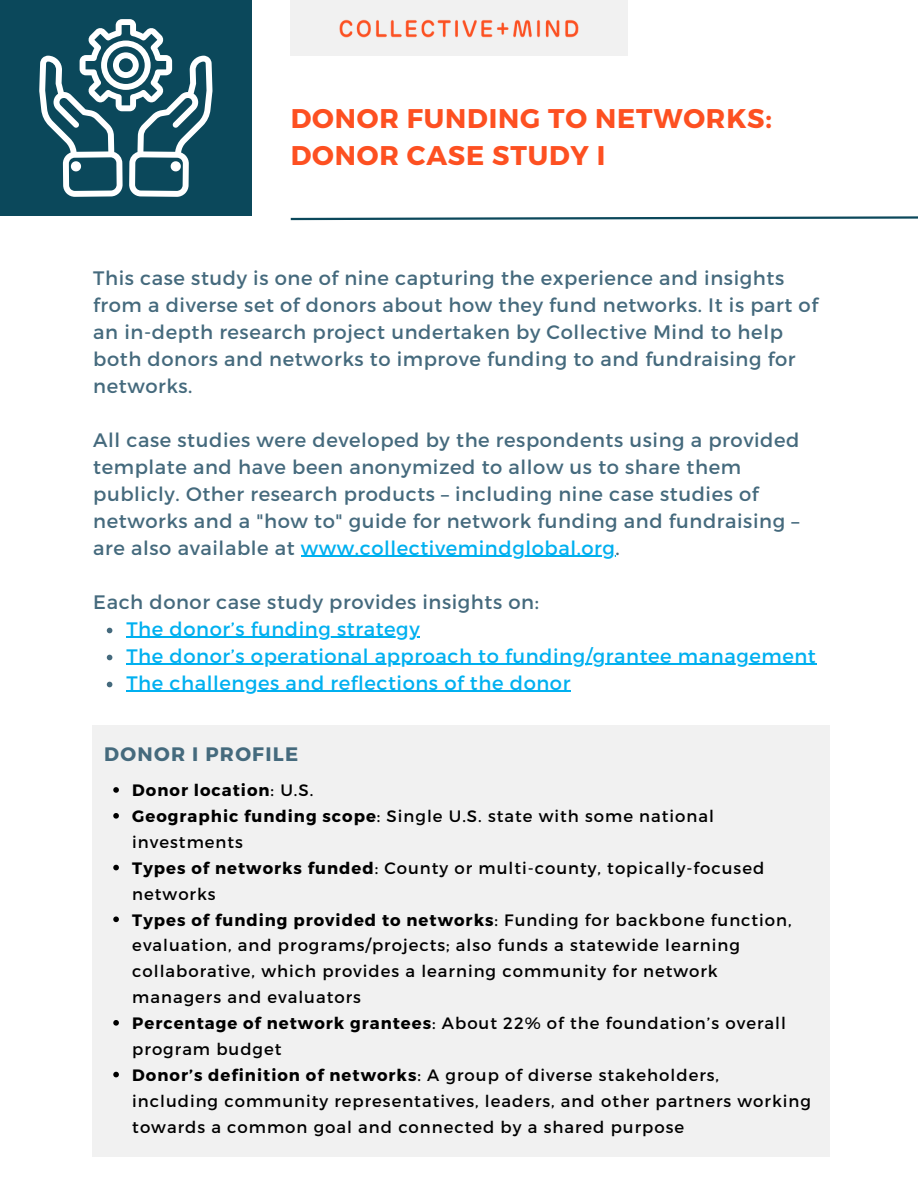
<style>
.page{position:relative;width:918px;height:1188px;background:#fff}
.page>*{position:absolute;margin:0;border:0;box-sizing:border-box;transform-origin:0 0}
.t1{font:700 27px/37.2px "Montserrat";letter-spacing:.03em;color:#fd5021}
.t2{font:19.5px/27px "Montserrat";letter-spacing:.03em;color:#456a7d}
.t3{font:19.5px/27px "Montserrat";letter-spacing:.03em;color:#00b0f0}
.t4{font:700 19.5px "Montserrat";letter-spacing:.065em;color:#456a7d}
.t5{font:16.5px/25.8px "Montserrat";letter-spacing:.06em;color:#000}
.s1{color:#00b0f0}
.s2{font-weight:700}
</style>
<div class="page">
<div style="left:0;top:0;width:252px;height:216px;background:#0b485b"></div>
<div style="left:92px;top:725px;width:737px;height:431px;background:#f1f1f1"></div>
<svg style="left:39px;top:19px;width:173px;height:178px"></svg>
<div style="left:291px;top:0;width:336px;height:55px;background:#f1f1f1"></div>
<img style="left:339px;top:19px;width:240px;height:19px">
<svg style="left:107px;top:628px;width:5px;height:5px"></svg>
<hr style="left:126px;top:637px;width:294px;height:1px;background:#00b0f0">
<svg style="left:107px;top:655px;width:5px;height:5px"></svg>
<hr style="left:126px;top:664px;width:690px;height:1px;background:#00b0f0">
<svg style="left:107px;top:682px;width:5px;height:5px"></svg>
<hr style="left:126px;top:691px;width:445px;height:1px;background:#00b0f0">
<hr style="left:301px;top:556px;width:315px;height:1px;background:#00b0f0">
<svg style="left:113px;top:787px;width:6px;height:6px"></svg>
<svg style="left:113px;top:813px;width:6px;height:6px"></svg>
<svg style="left:113px;top:865px;width:6px;height:5px"></svg>
<svg style="left:113px;top:917px;width:6px;height:5px"></svg>
<svg style="left:113px;top:1020px;width:6px;height:6px"></svg>
<svg style="left:113px;top:1072px;width:6px;height:5px"></svg>
<svg style="left:290px;top:216px;width:628px;height:5px"></svg>
<h1 class="t1" style="left:291px;top:98px;width:483px">DONOR FUNDING TO NETWORKS:<br>DONOR CASE STUDY I</h1>
<p class="t2" style="left:93px;top:263px;width:726px">This case study is one of nine capturing the experience and insights from a diverse set of donors about how they fund networks. It is part of an in-depth research project undertaken by Collective Mind to help both donors and networks to improve funding to and fundraising for networks.</p>
<p class="t2" style="left:93px;top:425px;width:708px">All case studies were developed by the respondents using a provided template and have been anonymized to allow us to share them publicly. Other research products – including nine case studies of networks and a "how to" guide for network funding and fundraising – are also available at <span class="s1">www.collectivemindglobal.org</span>.</p>
<p class="t2" style="left:93px;top:587px;width:447px">Each donor case study provides insights on:</p>
<p class="t3" style="left:126px;top:614px;width:691px">The donor’s funding strategy<br>The donor’s operational approach to funding/grantee management<br>The challenges and reflections of the donor</p>
<p class="t4" style="left:104px;top:741px;width:195px">DONOR I PROFILE</p>
<p class="t5" style="left:132px;top:777px;width:680px"><span class="s2">Donor location</span>: U.S.<br><span class="s2">Geographic funding scope</span>: Single U.S. state with some national investments<br><span class="s2">Types of networks funded</span>: County or multi-county, topically-focused networks<br><span class="s2">Types of funding provided to networks</span>: Funding for backbone function, evaluation, and programs/projects; also funds a statewide learning collaborative, which provides a learning community for network<br>managers and evaluators<br><span class="s2">Percentage of network grantees</span>: About 22% of the foundation’s overall program budget<br><span class="s2">Donor’s definition of networks</span>: A group of diverse stakeholders,<br>including community representatives, leaders, and other partners working towards a common goal and connected by a shared purpose</p>
</div>
